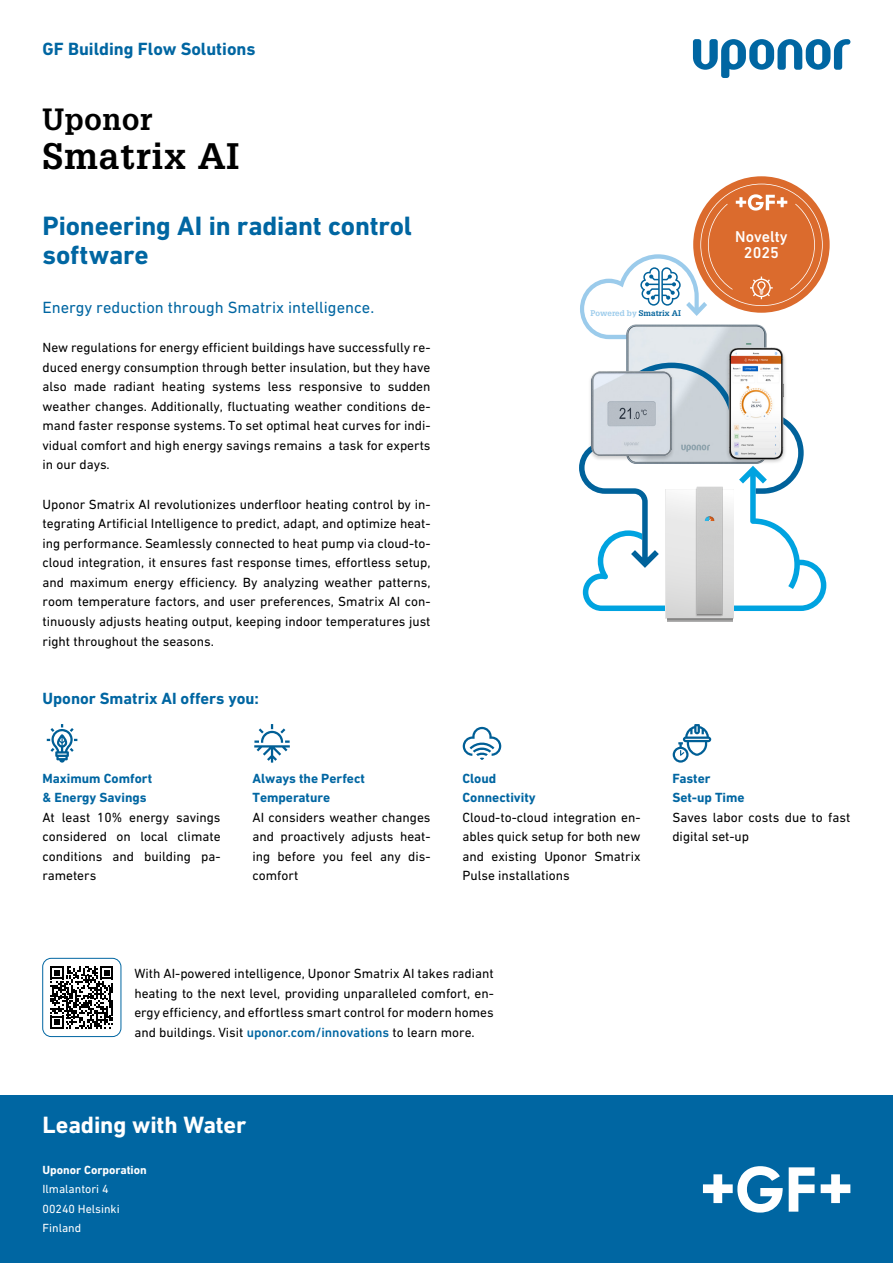
<style>
.page{position:relative;width:893px;height:1263px;background:#fff}
.page>*{position:absolute;margin:0;border:0;box-sizing:border-box;transform-origin:0 0}
.t1{font:700 36px "Glypha LT Pro";letter-spacing:.025em;color:#000}
.t2{font:700 30px "Glypha LT Pro";letter-spacing:.025em;color:#000}
.t3{font:700 27px/28.5px "DIN Next W1 G";letter-spacing:-.005em;color:#0066a2}
.t4{font:700 24px "DIN Next W1 G";letter-spacing:-.005em;color:#fff}
.t5{font:700 18px "DIN Next W1 G";color:#0066a2}
.t6{font:16.5px "DIN Next W1 G";color:#0066a2}
.t7{font:700 16.5px "DIN Next W1 G";color:#0066a2}
.t8{font:500 15.9px/16.4px "DIN Next W1 G";color:#fff;text-align:center}
.t9{font:13.5px/19.5px "DIN Next W1 G";color:#000;text-align:justify}
.t10{font:700 13.5px/19.5px "DIN Next W1 G";color:#0066a2}
.t11{font:12px/19.5px "DIN Next W1 G";color:#fff}
.t12{font:700 12px "DIN Next W1 G";color:#fff}
.t13{font:700 7.95px "Glyphafor GF";color:#9bcbeb}
.s1{font-family:"Glypha LT Pro";color:#00629b}
.s2{font-weight:500;color:#0066a2}
</style>
<div class="page">
<img style="left:627px;top:339px;width:139px;height:24px">
<svg style="left:579px;top:363px;width:225px;height:119px"></svg>
<hr style="left:667px;top:618px;width:65px;height:3px;background:#a1a0a0">
<hr style="left:667px;top:618px;width:65px;height:2px;background:#8c8c8b">
<svg style="left:583px;top:466px;width:243px;height:152px"></svg>
<img style="left:586px;top:369px;width:90px;height:93px">
<img style="left:591px;top:371px;width:80px;height:84px">
<img style="left:723px;top:345px;width:66px;height:121px">
<img style="left:728px;top:348px;width:56px;height:111px">
<div style="left:694px;top:178px;width:134px;height:133px;background:#db6b2d;border-radius:50%"></div>
<svg style="left:580px;top:184px;width:243px;height:155px"></svg>
<svg style="left:47px;top:724px;width:30px;height:39px"></svg>
<svg style="left:463px;top:727px;width:38px;height:33px"></svg>
<svg style="left:673px;top:724px;width:38px;height:39px"></svg>
<svg style="left:254px;top:724px;width:36px;height:39px"></svg>
<svg style="left:50px;top:966px;width:63px;height:63px"></svg>
<div style="left:43px;top:958px;width:78px;height:79px;border:1px solid #0066a2;border-radius:9px"></div>
<div style="left:0;top:1095px;width:893px;height:168px;background:#0066a2"></div>
<svg style="left:703px;top:1166px;width:80px;height:46px"></svg>
<svg style="left:789px;top:1167px;width:26px;height:44px"></svg>
<svg style="left:821px;top:1174px;width:29px;height:29px"></svg>
<svg style="left:693px;top:39px;width:157px;height:39px"></svg>
<h3 class="t5" style="left:43px;top:38px;width:215px">GF Building Flow Solutions</h3>
<h2 class="t2" style="left:43px;top:101px;width:111px">Uponor</h2>
<h1 class="t1" style="left:43px;top:134px;width:198px">Smatrix AI</h1>
<h3 class="t3" style="left:43px;top:212px;width:371px">Pioneering AI in radiant control software</h3>
<p class="t6" style="left:43px;top:298px;width:333px">Energy reduction through Smatrix intelligence.</p>
<p class="t9" style="left:43px;top:338px;width:390px">New regulations for energy efficient buildings have successfully re&shy;duced energy consumption through better insulation, but they have also made radiant heating systems less responsive to sudden weather changes. Additionally, fluctuating weather conditions de&shy;mand faster response systems. To set optimal heat curves for indi&shy;vidual comfort and high energy savings remains a task for experts in our days.</p>
<p class="t9" style="left:43px;top:494px;width:390px">Uponor Smatrix AI revolutionizes underfloor heating control by in&shy;tegrating Artificial Intelligence to predict, adapt, and optimize heat&shy;ing performance. Seamlessly connected to heat pump via cloud-to&shy;cloud integration, it ensures fast response times, effortless setup, and maximum energy efficiency. By analyzing weather patterns, room temperature factors, and user preferences, Smatrix AI con&shy;tinuously adjusts heating output, keeping indoor temperatures just right throughout the seasons.</p>
<p class="t7" style="left:43px;top:689px;width:218px">Uponor Smatrix AI offers you:</p>
<p class="t10" style="left:43px;top:768px;width:111px">Maximum Comfort &amp; Energy Savings</p>
<p class="t9" style="left:43px;top:807px;width:180px">At least 10% energy savings considered on local climate conditions and building pa&shy;rameters</p>
<p class="t10" style="left:252px;top:768px;width:114px">Always the Perfect<br>Temperature</p>
<p class="t9" style="left:252px;top:807px;width:180px">AI considers weather changes and proactively adjusts heat&shy;ing before you feel any dis&shy;comfort</p>
<p class="t13" style="left:591px;top:307px;width:92px">Powered by <span class="s1">Smatrix AI</span></p>
<p class="t8" style="left:735px;top:228px;width:54px">Novelty<br>2025</p>
<p class="t10" style="left:462px;top:768px;width:75px">Cloud<br>Connectivity</p>
<p class="t9" style="left:462px;top:807px;width:180px">Cloud-to-cloud integration en&shy;ables quick setup for both new and existing Uponor Smatrix Pulse installations</p>
<p class="t10" style="left:672px;top:768px;width:74px">Faster<br>Set-up Time</p>
<p class="t9" style="left:672px;top:807px;width:180px">Saves labor costs due to fast digital set-up</p>
<p class="t9" style="left:134px;top:963px;width:361px">With AI-powered intelligence, Uponor Smatrix AI takes radiant heating to the next level, providing unparalleled comfort, en&shy;ergy efficiency, and effortless smart control for modern homes and buildings. Visit <span class="s2">uponor.com/innovations</span> to learn more.</p>
<h3 class="t4" style="left:43px;top:1111px;width:205px">Leading with Water</h3>
<p class="t12" style="left:43px;top:1162px;width:106px">Uponor Corporation</p>
<p class="t11" style="left:43px;top:1179px;width:79px">Ilmalantori 4<br>00240 Helsinki<br>Finland</p>
</div>
